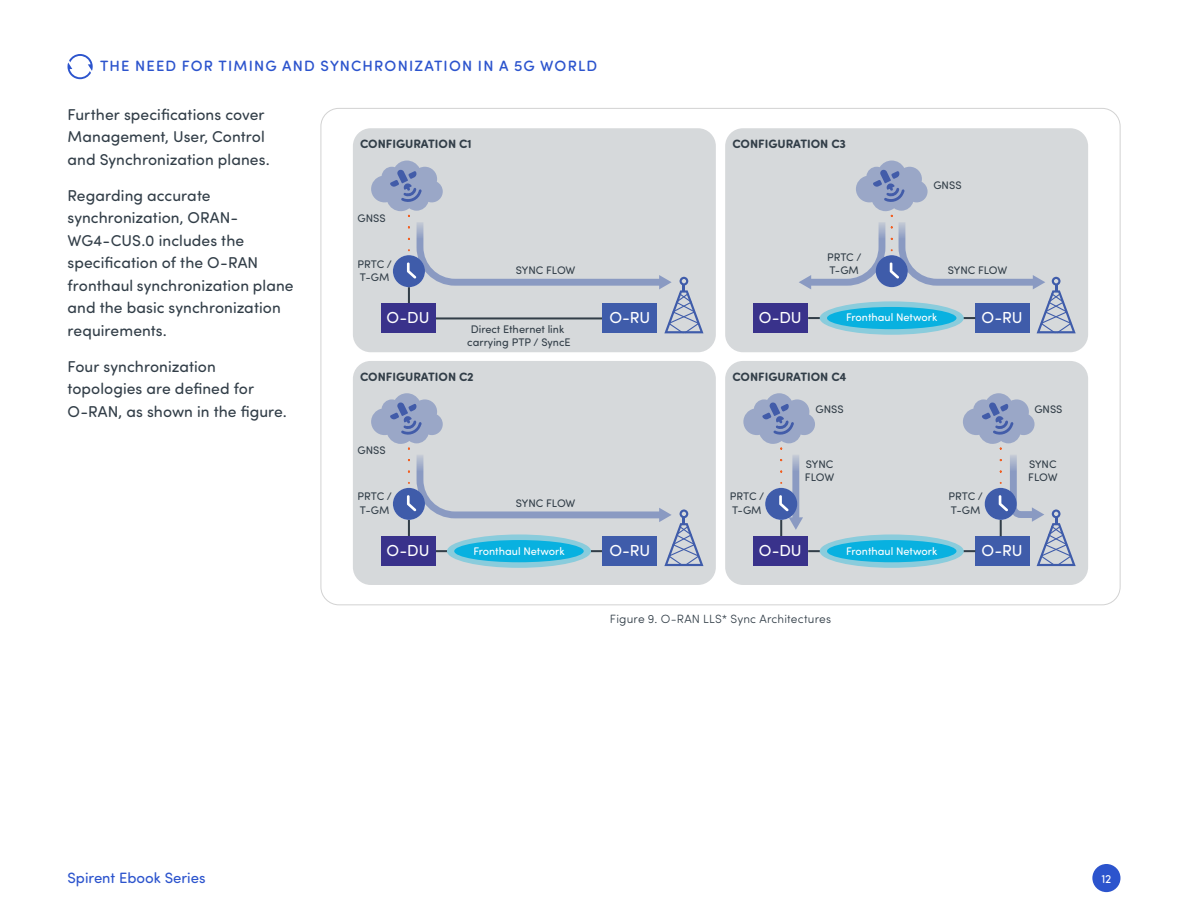
<style>
.page{position:relative;width:1188px;height:918px;background:#fff}
.page>*{position:absolute;margin:0;border:0;box-sizing:border-box;transform-origin:0 0}
.t1{font:16.05px "Sofia Pro Soft";color:#fff}
.Body_Text{font:15.75px/22.5px "Sofia Pro Soft";letter-spacing:.005em;color:#323e48}
.t2{font:500 15px "Sofia Pro Soft";letter-spacing:.08em;color:#2c54cd}
.t3{font:15px "Sofia Pro Soft";color:#2c54cd}
.t4{font:700 12.15px "Sofia Pro Soft";color:#323e48}
.t5{font:300 12px "Sofia Pro Soft";letter-spacing:.015em;color:#323e48}
.t6{font:12px "Sofia Pro Soft";color:#fff}
.t7{font:11.1px/13.2px "Sofia Pro Soft";color:#323e48}
.t8{font:11.1px "Sofia Pro Soft";color:#fff}
</style>
<div class="page">
<div style="left:1092px;top:864px;width:28px;height:28px;background:#2c54cd;border-radius:50%"></div>
<svg style="left:68px;top:54px;width:25px;height:25px"></svg>
<div style="left:353px;top:361px;width:363px;height:224px;background:#d6d9db;border-radius:18px"></div>
<div style="left:353px;top:128px;width:363px;height:224px;background:#d6d9db;border-radius:18px"></div>
<div style="left:725px;top:361px;width:363px;height:224px;background:#d6d9db;border-radius:18px"></div>
<hr style="left:780px;top:515px;width:2px;height:21px;background:#323e48">
<div style="left:753px;top:536px;width:55px;height:30px;background:#39328b"></div>
<div style="left:725px;top:128px;width:363px;height:224px;background:#d6d9db;border-radius:18px"></div>
<div style="left:753px;top:304px;width:55px;height:29px;background:#39328b"></div>
<hr style="left:808px;top:550px;width:167px;height:2px;background:#323e48">
<svg style="left:820px;top:534px;width:144px;height:34px;background:#8acbdb"></svg>
<div style="left:827px;top:540px;width:129px;height:22px;background:#08b1e0;border-radius:50%"></div>
<svg style="left:743px;top:393px;width:72px;height:137px"></svg>
<svg style="left:799px;top:161px;width:277px;height:172px"></svg>
<svg style="left:963px;top:393px;width:113px;height:173px"></svg>
<svg style="left:371px;top:161px;width:332px;height:172px"></svg>
<svg style="left:371px;top:393px;width:332px;height:173px"></svg>
<p class="t2" style="left:100px;top:55px;width:499px">THE NEED FOR TIMING AND SYNCHRONIZATION IN A 5G WORLD</p>
<p class="Body_Text" style="left:68px;top:102px;width:204px">Further specifications cover<br>Management, User, Control and Synchronization planes.</p>
<p class="Body_Text" style="left:68px;top:183px;width:228px">Regarding accurate synchronization, ORAN-<br>WG4-CUS.0 includes the specification of the O-RAN fronthaul synchronization plane and the basic synchronization requirements.</p>
<p class="Body_Text" style="left:68px;top:354px;width:221px">Four synchronization topologies are defined for<br>O-RAN, as shown in the figure.</p>
<p class="t4" style="left:360px;top:135px;width:113px">CONFIGURATION C1</p>
<p class="t7" style="left:358px;top:211px;width:30px">GNSS</p>
<p class="t7" style="left:358px;top:257px;width:36px">PRTC /<br>T-GM</p>
<p class="t7" style="left:516px;top:263px;width:61px">SYNC FLOW</p>
<p class="t1" style="left:387px;top:307px;width:44px">O-DU</p>
<p class="t1" style="left:609px;top:307px;width:43px">O-RU</p>
<p class="t7" style="left:467px;top:322px;width:105px;text-align:center">Direct Ethernet link carrying PTP / SyncE</p>
<p class="t4" style="left:360px;top:367px;width:115px">CONFIGURATION C2</p>
<p class="t7" style="left:358px;top:443px;width:30px">GNSS</p>
<p class="t7" style="left:358px;top:489px;width:36px">PRTC /<br>T-GM</p>
<p class="t7" style="left:516px;top:496px;width:61px">SYNC FLOW</p>
<p class="t4" style="left:732px;top:135px;width:115px">CONFIGURATION C3</p>
<p class="t7" style="left:827px;top:250px;width:36px">PRTC /<br>T-GM</p>
<p class="t7" style="left:933px;top:178px;width:30px">GNSS</p>
<p class="t7" style="left:948px;top:263px;width:61px">SYNC FLOW</p>
<p class="t1" style="left:759px;top:307px;width:44px">O-DU</p>
<p class="t1" style="left:982px;top:307px;width:43px">O-RU</p>
<p class="t8" style="left:846px;top:310px;width:93px">Fronthaul Network</p>
<p class="t4" style="left:732px;top:367px;width:116px">CONFIGURATION C4</p>
<p class="t7" style="left:816px;top:402px;width:30px">GNSS</p>
<p class="t7" style="left:1034px;top:402px;width:30px">GNSS</p>
<p class="t7" style="left:805px;top:457px;width:31px">SYNC<br>FLOW</p>
<p class="t7" style="left:730px;top:489px;width:36px">PRTC /<br>T-GM</p>
<p class="t7" style="left:949px;top:489px;width:36px">PRTC /<br>T-GM</p>
<p class="t7" style="left:1028px;top:457px;width:31px">SYNC<br>FLOW</p>
<p class="t1" style="left:387px;top:540px;width:44px">O-DU</p>
<p class="t1" style="left:609px;top:540px;width:43px">O-RU</p>
<p class="t1" style="left:759px;top:540px;width:44px">O-DU</p>
<p class="t1" style="left:982px;top:540px;width:43px">O-RU</p>
<p class="t8" style="left:473px;top:543px;width:93px">Fronthaul Network</p>
<p class="t8" style="left:846px;top:543px;width:93px">Fronthaul Network</p>
<p class="t5" style="left:610px;top:611px;width:223px">Figure 9. O-RAN LLS* Sync Architectures</p>
<p class="t3" style="left:68px;top:868px;width:140px">Spirent Ebook Series</p>
<p class="t6" style="left:1101px;top:870px;width:12px">12</p>
</div>
